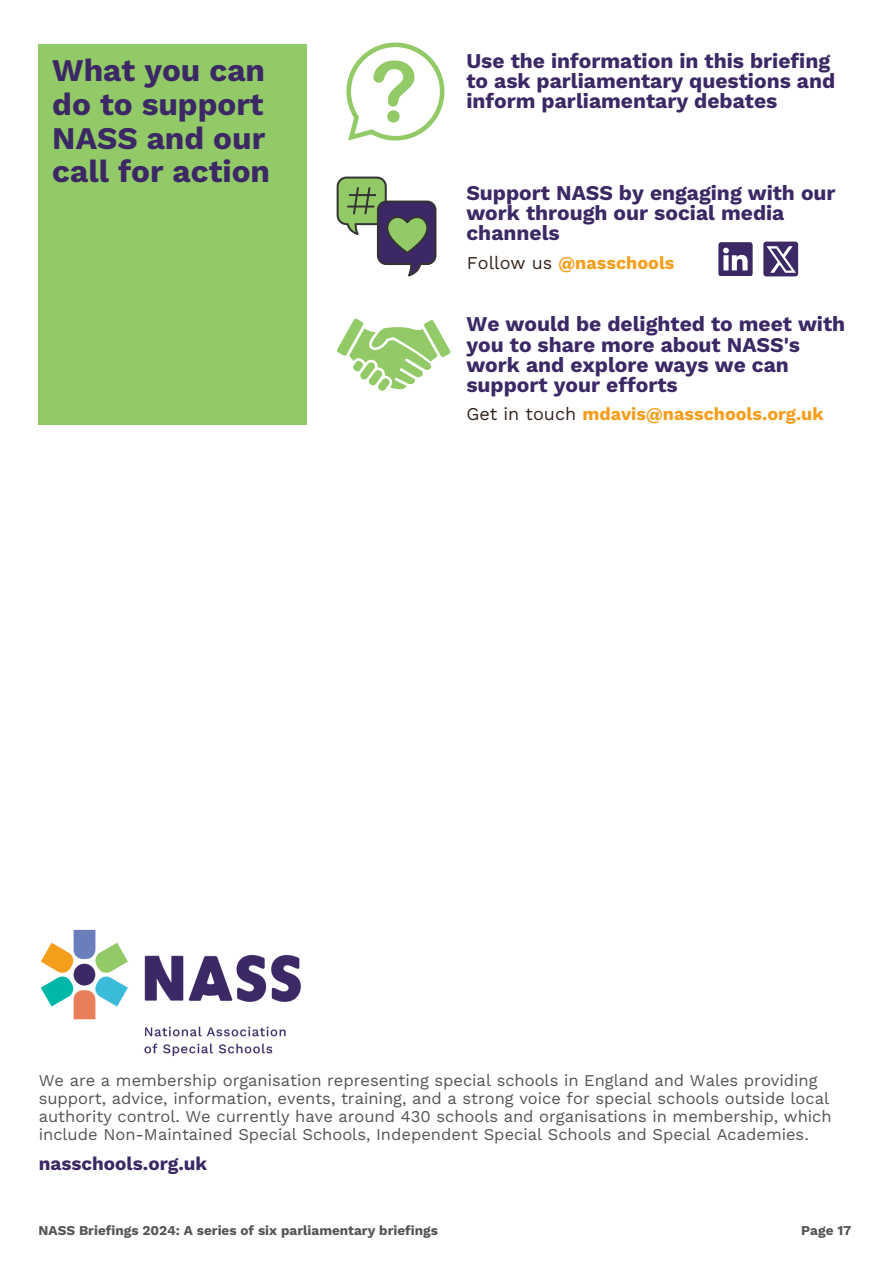
<style>
.page{position:relative;width:894px;height:1264px;background:#fff}
.page>*{position:absolute;margin:0;border:0;box-sizing:border-box;transform-origin:0 0}
.t1{font:700 31.5px/33.8px "Work Sans";color:#3b2865}
.t2{font:700 21px/20.2px "Work Sans";color:#3b2865}
.t3{font:700 18.9px "Work Sans";color:#3b2865}
.t4{font:700 18px "Work Sans";color:#f59e1c}
.t5{font:16.5px/18px "Work Sans";color:#545454}
.t6{font:700 13.5px "Work Sans";color:#545454}
.s1{font-weight:400;color:#34241e}
</style>
<div class="page">
<svg style="left:346px;top:43px;width:98px;height:97px"></svg>
<svg style="left:336px;top:176px;width:100px;height:100px"></svg>
<div style="left:39px;top:44px;width:267px;height:380px;background:#91ca66"></div>
<svg style="left:718px;top:242px;width:34px;height:34px"></svg>
<svg style="left:763px;top:241px;width:35px;height:35px"></svg>
<svg style="left:337px;top:318px;width:113px;height:73px"></svg>
<img style="left:40px;top:929px;width:261px;height:128px">
<h1 class="t1" style="left:52px;top:53px;width:219px">What you can do to support<br>NASS and our call for action</h1>
<p class="t2" style="left:466px;top:51px;width:370px">Use the information in this briefing to ask parliamentary questions and inform parliamentary debates</p>
<p class="t2" style="left:466px;top:182px;width:370px">Support NASS by engaging with our work through our social media channels</p>
<p class="t4" style="left:467px;top:252px;width:209px"><span class="s1">Follow us</span> @nasschools</p>
<h2 class="t2" style="left:466px;top:314px;width:380px">We would be delighted to meet with you to share more about NASS's work and explore ways we can support your efforts</h2>
<h2 class="t4" style="left:466px;top:403px;width:358px"><span class="s1">Get in touch</span> mdavis@nasschools.org.uk</h2>
<p class="t5" style="left:39px;top:1071px;width:794px">We are a membership organisation representing special schools in England and Wales providing support, advice, information, events, training, and a strong voice for special schools outside local authority control. We currently have around 430 schools and organisations in membership, which include Non-Maintained Special Schools, Independent Special Schools and Special Academies.</p>
<p class="t3" style="left:39px;top:1151px;width:170px">nasschools.org.uk</p>
<h4 class="t6" style="left:39px;top:1222px;width:401px">NASS Briefings 2024: A series of six parliamentary briefings</h4>
<h4 class="t6" style="left:801px;top:1222px;width:52px">Page 17</h4>
</div>
